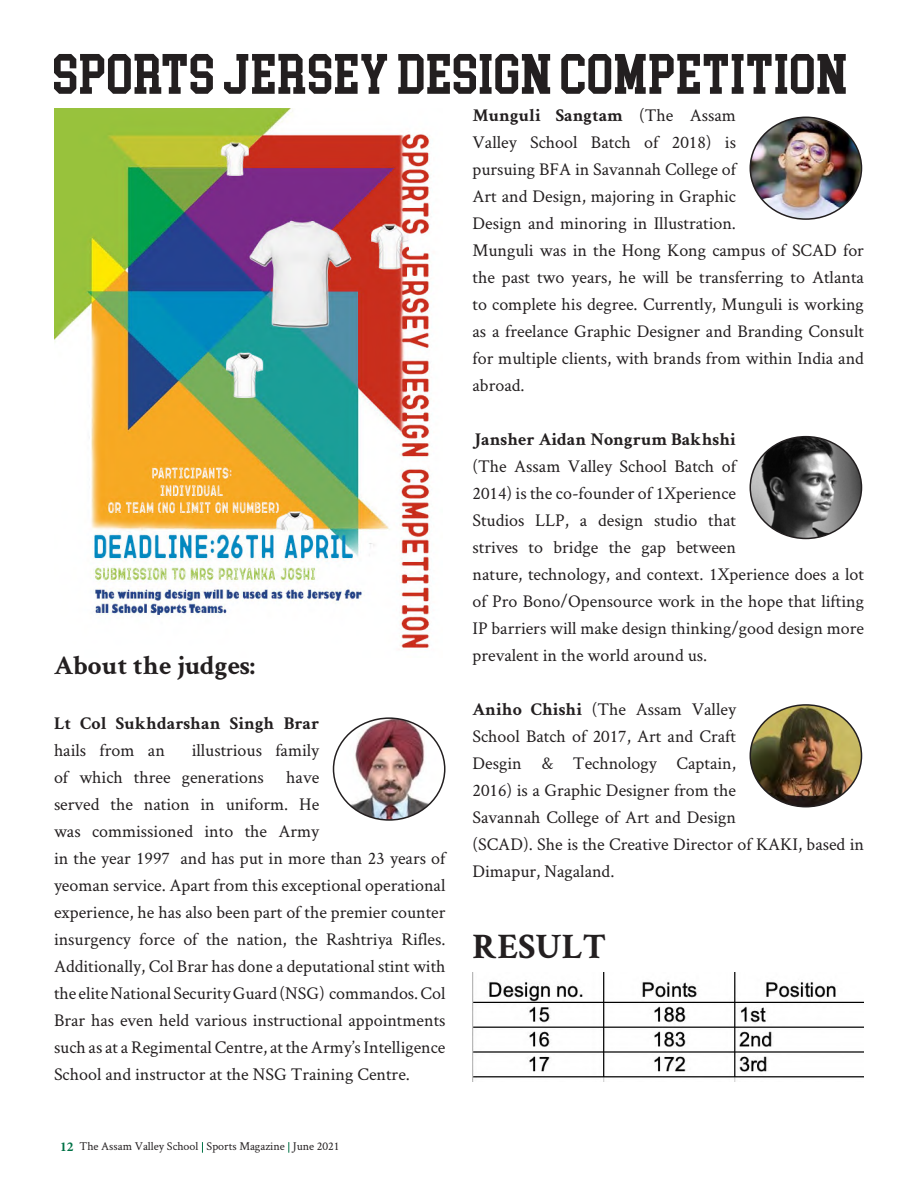
<style>
.page{position:relative;width:918px;height:1188px;background:#fff}
.page>*{position:absolute;margin:0;border:0;box-sizing:border-box;transform-origin:0 0}
.head{font:51px "College Block";color:#231f20}
.bodyy{font:700 36px "Crimson Text";color:#231f20}
.t1{font:700 27px "Crimson Text";color:#231f20}
.bodyy-2{font:18px/27px "Crimson Text";color:#231f20}
.bodyy-3{font:700 18px/27px "Crimson Text";color:#231f20}
.t2{font:12px "Crimson Text";color:#231f20}
.s1{font-weight:400}
.s2{font-family:"Minion Pro";font-weight:700;font-size:13.5px;color:#007246}
.s3{font-weight:700}
</style>
<div class="page">
<img style="left:54px;top:108px;width:376px;height:540px">
<img style="left:334px;top:718px;width:109px;height:102px">
<div style="left:333px;top:717px;width:113px;height:104px;border:2px solid #231f20;border-radius:50%"></div>
<img style="left:750px;top:117px;width:112px;height:102px">
<div style="left:750px;top:117px;width:112px;height:103px;border:2px solid #231f20;border-radius:50%"></div>
<img style="left:750px;top:705px;width:112px;height:102px">
<div style="left:750px;top:704px;width:112px;height:103px;border:2px solid #231f20;border-radius:50%"></div>
<img style="left:750px;top:437px;width:112px;height:101px">
<div style="left:750px;top:436px;width:112px;height:103px;border:2px solid #231f20;border-radius:50%"></div>
<img style="left:472px;top:972px;width:392px;height:109px">
<p class="head" style="left:54px;top:40px;width:797px">SPORTS JERSEY DESIGN COMPETITION</p>
<p class="t1" style="left:54px;top:649px;width:203px">About the judges:</p>
<p class="bodyy-3" style="left:54px;top:710px;width:267px">Lt Col Sukhdarshan Singh Brar <span class="s1">hails from an</span></p>
<p class="bodyy-2" style="left:54px;top:737px;width:393px;text-indent:138px">illustrious family<br>of which three generations have<br>served the nation in uniform. He<br>was commissioned into the Army<br>in the year 1997 and has put in more than 23 years of yeoman service. Apart from this exceptional operational experience, he has also been part of the premier counter insurgency force of the nation, the Rashtriya Rifles.<br>Additionally, Col Brar has done a deputational stint with the elite National Security Guard (NSG) commandos. Col Brar has even held various instructional appointments such as at a Regimental Centre, at the Army’s Intelligence School and instructor at the NSG Training Centre.</p>
<p class="t2" style="left:60px;top:1138px;width:281px"><span class="s2">12</span> The Assam Valley School Sports Magazine June 2021</p>
<p class="bodyy-2" style="left:472px;top:101px;width:393px"><span class="s3">Munguli Sangtam</span> (The Assam<br>Valley School Batch of 2018) is<br>pursuing BFA in Savannah College of<br>Art and Design, majoring in Graphic<br>Design and minoring in Illustration.<br>Munguli was in the Hong Kong campus of SCAD for the past two years, he will be transferring to Atlanta to complete his degree. Currently, Munguli is working as a freelance Graphic Designer and Branding Consult for multiple clients, with brands from within India and abroad.</p>
<p class="bodyy-2" style="left:472px;top:425px;width:393px"><span class="s3">Jansher Aidan Nongrum Bakhshi<br></span>(The Assam Valley School Batch of<br>2014) is the co-founder of 1Xperience<br>Studios LLP, a design studio that<br>strives to bridge the gap between<br>nature, technology, and context. 1Xperience does a lot of Pro Bono/Opensource work in the hope that lifting IP barriers will make design thinking/good design more prevalent in the world around us.</p>
<p class="bodyy-2" style="left:472px;top:695px;width:393px"><span class="s3">Aniho Chishi</span> (The Assam Valley<br>School Batch of 2017, Art and Craft<br>Desgin &amp; Technology Captain,<br>2016) is a Graphic Designer from the<br>Savannah College of Art and Design<br>(SCAD). She is the Creative Director of KAKI, based in Dimapur, Nagaland.</p>
<p class="bodyy" style="left:472px;top:924px;width:135px">RESULT</p>
</div>
